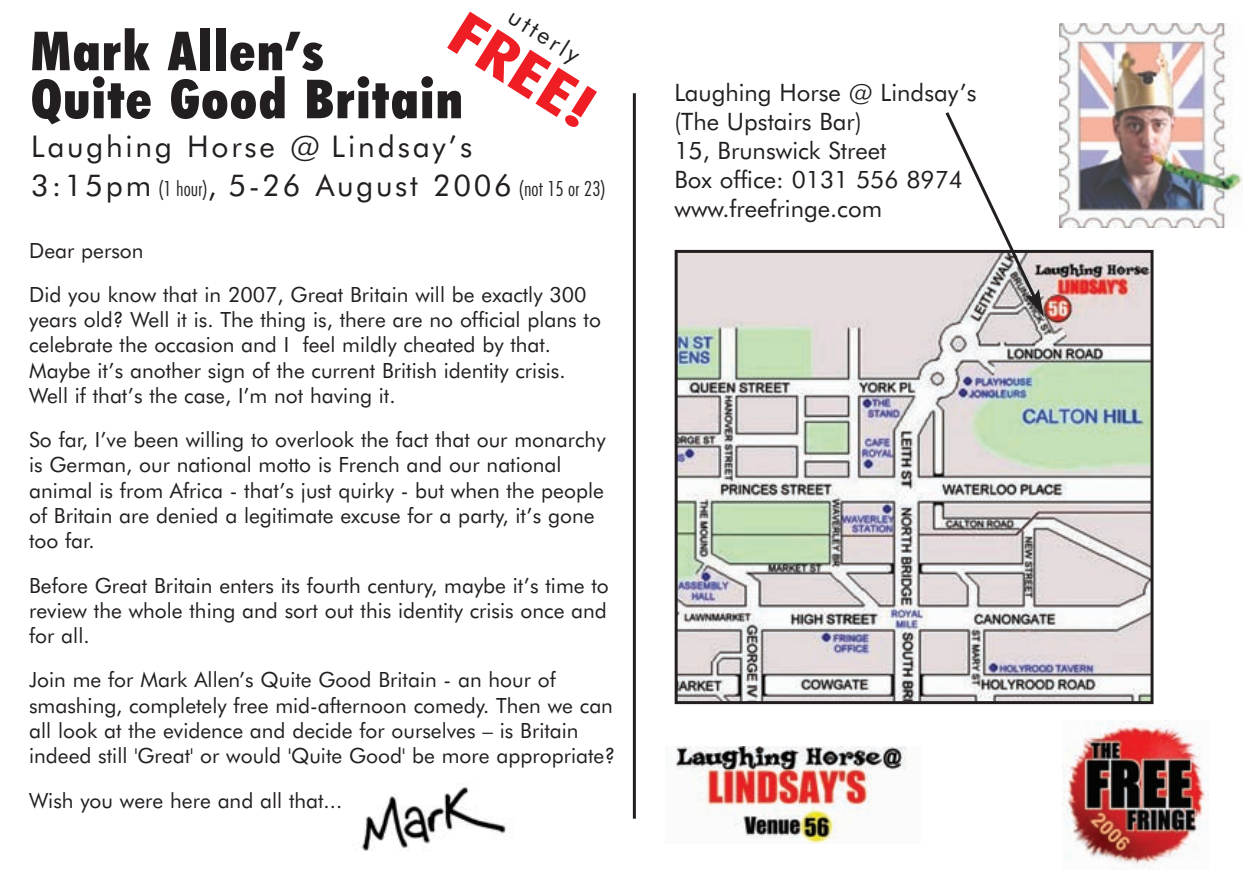
<style>
.page{position:relative;width:1259px;height:893px;background:#fff}
.page>*{position:absolute;margin:0;border:0;box-sizing:border-box;transform-origin:0 0}
.t1{font:700 condensed 60px "Futura BT";color:#ee1e24;scale:1.4 1}
.t2{font:900 condensed 54px/48px "Futura BT";letter-spacing:.03em;color:#231f20}
.t3{font:30px/39px "Futura BT";letter-spacing:.09em;color:#231f20}
.t4{font:24px/28.8px "Futura BT";color:#231f20}
.t5{font:21px/25.2px "Futura BT";color:#231f20}
.s1{font-weight:300;font-stretch:condensed;font-size:21px}
</style>
<div class="page">
<hr style="left:633px;top:93px;width:3px;height:726px;background:#231f20">
<img style="left:676px;top:746px;width:231px;height:98px">
<img style="left:1062px;top:721px;width:146px;height:147px">
<img style="left:678px;top:254px;width:471px;height:446px">
<div style="left:674px;top:250px;width:479px;height:454px;border:3px solid #231f20"></div>
<svg style="left:943px;top:112px;width:101px;height:205px"></svg>
<img style="left:361px;top:784px;width:146px;height:67px">
<img style="left:1059px;top:24px;width:183px;height:204px">
<h1 class="t1" style="left:467px;top:7px;width:116px;rotate:32deg">FREE!</h1>
<p class="t4" style="left:517px;top:4px;width:81px;rotate:32deg">utterly</p>
<h2 class="t2" style="left:31px;top:30px;width:433px">Mark Allen’s<br>Quite Good Britain</h2>
<h3 class="t3" style="left:31px;top:130px;width:576px">Laughing Horse @ Lindsay’s<br>3:15pm <span class="s1">(1 hour)</span>, 5-26 August 2006 <span class="s1">(not 15 or 23)</span></h3>
<p class="t5" style="left:29px;top:230px;width:559px;line-height:44.4px">Dear person<br>Did you know that in 2007, Great Britain will be exactly 300</p>
<p class="t5" style="left:29px;top:309px;width:573px">years old? Well it is. The thing is, there are no official plans to celebrate the occasion and I feel mildly cheated by that.<br>Maybe it’s another sign of the current British identity crisis.<br>Well if that’s the case, I’m not having it.</p>
<p class="t5" style="left:29px;top:429px;width:578px">So far, I’ve been willing to overlook the fact that our monarchy is German, our national motto is French and our national animal is from Africa - that’s just quirky - but when the people of Britain are denied a legitimate excuse for a party, it’s gone too far.</p>
<p class="t5" style="left:29px;top:574px;width:581px;text-align:justify">Before Great Britain enters its fourth century, maybe it’s time to review the whole thing and sort out this identity crisis once and for all.</p>
<p class="t5" style="left:29px;top:669px;width:588px">Join me for Mark Allen’s Quite Good Britain - an hour of smashing, completely free mid-afternoon comedy. Then we can all look at the evidence and decide for ourselves – is Britain indeed still 'Great' or would 'Quite Good' be more appropriate?</p>
<p class="t5" style="left:29px;top:789px;width:315px">Wish you were here and all that...</p>
<p class="t4" style="left:674px;top:81px;width:304px">Laughing Horse @ Lindsay’s (The Upstairs Bar)<br>15, Brunswick Street<br>Box office: 0131 556 8974 www.freefringe.com</p>
</div>
